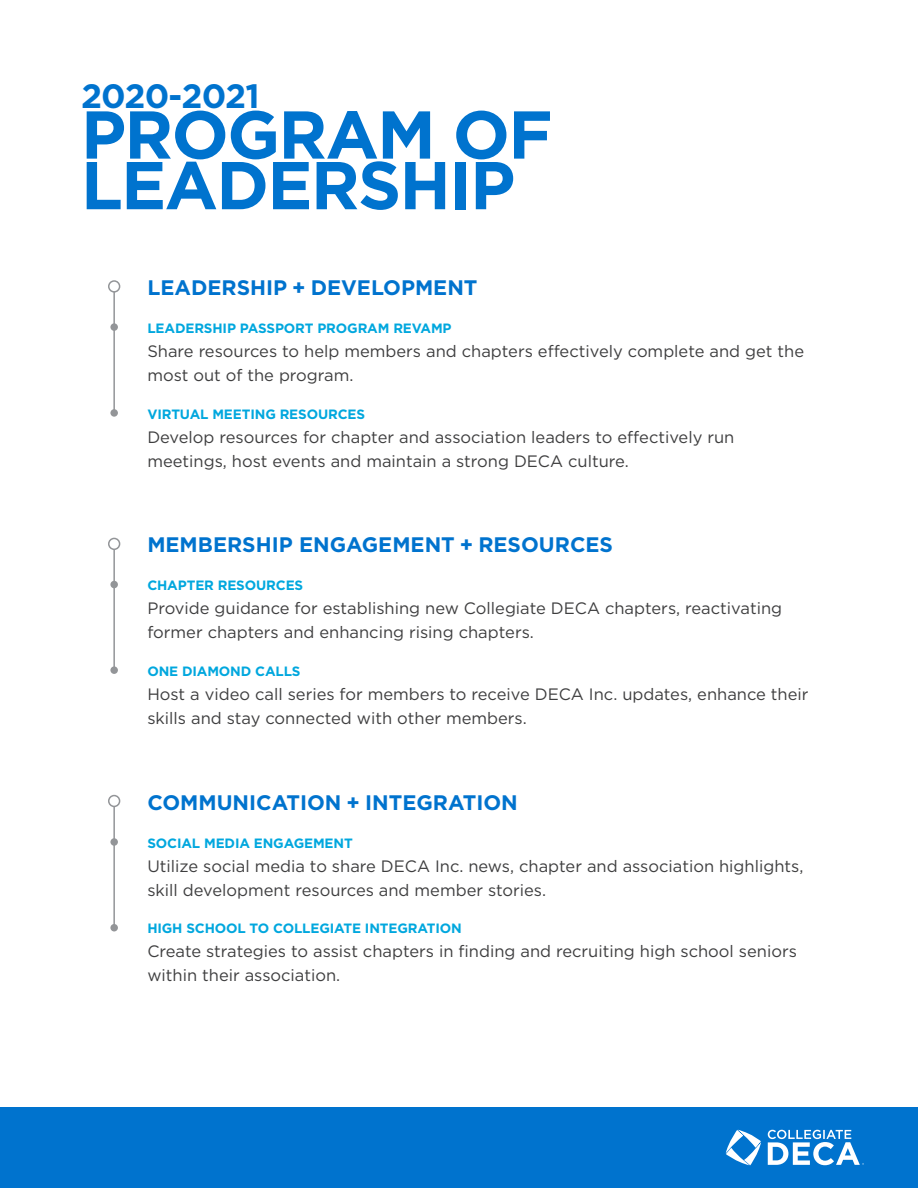
<style>
.page{position:relative;width:918px;height:1188px;background:#fff}
.page>*{position:absolute;margin:0;border:0;box-sizing:border-box;transform-origin:0 0}
.t1{font:700 67.5px/50.7px "Gotham";letter-spacing:-.025em;color:#0073ce}
.t2{font:700 33.75px "Gotham";letter-spacing:-.025em;color:#0073ce}
.t3{font:700 21px "Gotham";color:#0073ce}
.t4{font:16.5px/24px "Gotham";color:#3e3e3f}
.t5{font:700 13.5px "Gotham";letter-spacing:-.01em;color:#00a7de}
</style>
<div class="page">
<div style="left:0;top:1107px;width:918px;height:81px;background:#0073ce"></div>
<svg style="left:726px;top:1130px;width:138px;height:35px"></svg>
<hr style="left:113px;top:286px;width:2px;height:127px;background:#939598">
<div style="left:109px;top:281px;width:11px;height:11px;background:#fff;border-radius:50%"></div>
<div style="left:108px;top:280px;width:12px;height:13px;border:2px solid #939598;border-radius:50%"></div>
<div style="left:110px;top:581px;width:8px;height:7px;background:#939598;border-radius:50%"></div>
<svg style="left:110px;top:838px;width:8px;height:8px"></svg>
<div style="left:110px;top:924px;width:8px;height:7px;background:#939598;border-radius:50%"></div>
<div style="left:110px;top:323px;width:8px;height:8px;background:#939598;border-radius:50%"></div>
<div style="left:110px;top:409px;width:8px;height:8px;background:#939598;border-radius:50%"></div>
<hr style="left:113px;top:544px;width:2px;height:126px;background:#939598">
<hr style="left:113px;top:801px;width:2px;height:127px;background:#939598">
<div style="left:109px;top:796px;width:11px;height:10px;background:#fff;border-radius:50%"></div>
<div style="left:108px;top:795px;width:12px;height:12px;border:2px solid #939598;border-radius:50%"></div>
<div style="left:109px;top:538px;width:11px;height:11px;background:#fff;border-radius:50%"></div>
<div style="left:108px;top:538px;width:12px;height:12px;border:2px solid #939598;border-radius:50%"></div>
<div style="left:110px;top:666px;width:8px;height:8px;background:#939598;border-radius:50%"></div>
<p class="t2" style="left:81px;top:74px;width:180px">2020-2021</p>
<p class="t1" style="left:81px;top:109px;width:473px">PROGRAM OF<br>LEADERSHIP</p>
<p class="t3" style="left:147px;top:274px;width:332px">LEADERSHIP + DEVELOPMENT</p>
<p class="t5" style="left:147px;top:319px;width:306px">LEADERSHIP PASSPORT PROGRAM REVAMP</p>
<p class="t4" style="left:147px;top:339px;width:658px">Share resources to help members and chapters effectively complete and get the most out of the program.</p>
<p class="t5" style="left:147px;top:405px;width:219px">VIRTUAL MEETING RESOURCES</p>
<p class="t4" style="left:147px;top:424px;width:589px">Develop resources for chapter and association leaders to effectively run meetings, host events and maintain a strong DECA culture.</p>
<p class="t3" style="left:147px;top:531px;width:467px">MEMBERSHIP ENGAGEMENT + RESOURCES</p>
<p class="t5" style="left:147px;top:577px;width:157px">CHAPTER RESOURCES</p>
<p class="t4" style="left:147px;top:596px;width:636px">Provide guidance for establishing new Collegiate DECA chapters, reactivating former chapters and enhancing rising chapters.</p>
<p class="t5" style="left:147px;top:662px;width:155px">ONE DIAMOND CALLS</p>
<p class="t4" style="left:147px;top:682px;width:663px">Host a video call series for members to receive DECA Inc. updates, enhance their skills and stay connected with other members.</p>
<p class="t3" style="left:147px;top:788px;width:372px">COMMUNICATION + INTEGRATION</p>
<p class="t5" style="left:147px;top:834px;width:207px">SOCIAL MEDIA ENGAGEMENT</p>
<p class="t4" style="left:147px;top:853px;width:658px">Utilize social media to share DECA Inc. news, chapter and association highlights, skill development resources and member stories.</p>
<p class="t5" style="left:147px;top:920px;width:316px">HIGH SCHOOL TO COLLEGIATE INTEGRATION</p>
<p class="t4" style="left:147px;top:939px;width:651px">Create strategies to assist chapters in finding and recruiting high school seniors within their association.</p>
</div>
